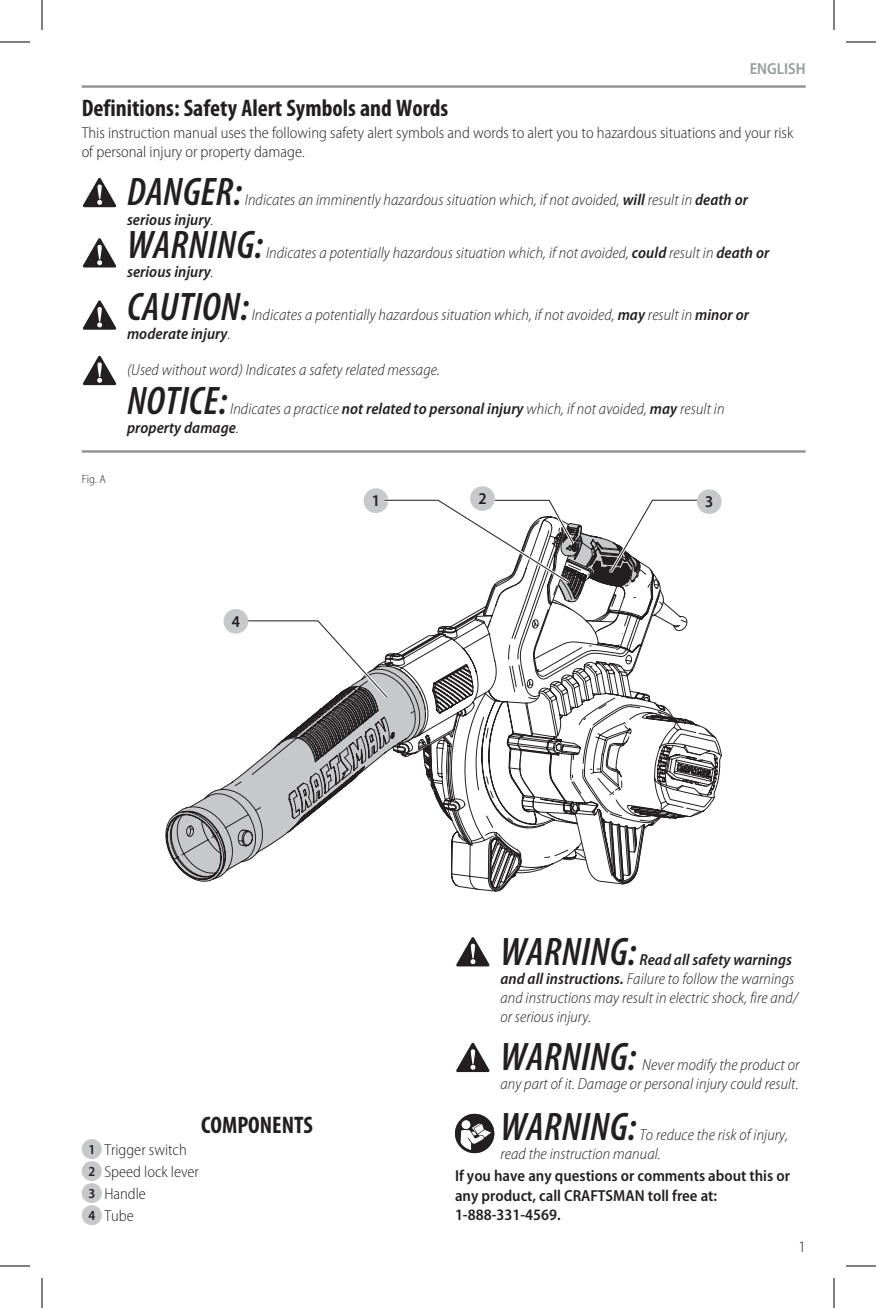
<style>
.page{position:relative;width:876px;height:1308px;background:#fff}
.page>*{position:absolute;margin:0;border:0;box-sizing:border-box;transform-origin:0 0}
.t1{font:64px "Triangle General";color:#231f20}
.t2{font:italic 600 condensed 40px "Myriad Pro";letter-spacing:.005em;color:#231f20}
.t3{font:700 condensed 24px "Myriad Pro";color:#231f20}
.t4{font:600 semi-condensed 16.4px "Myriad Pro";color:#231f20}
.t5{font:italic 300 semi-condensed 16px/19.2px "Myriad Pro";letter-spacing:.005em;color:#231f20}
.t6{font:300 semi-condensed 16px/22px "Myriad Pro";color:#231f20}
.t7{font:600 semi-condensed 16px/19.2px "Myriad Pro";color:#231f20}
.t8{font:italic 600 semi-condensed 16px "Myriad Pro";letter-spacing:.005em;color:#231f20}
.t9{font:600 semi-condensed 16px "Myriad Pro";color:#969d9d}
.t10{font:300 semi-condensed 12px "Myriad Pro";color:#231f20}
.s1{font-family:"Triangle General";font-weight:400;font-style:normal;font-stretch:normal;font-size:64px}
.s2{font-weight:600}
.s3{font-weight:300}
.s4{font-weight:600;font-size:13.8px}
</style>
<div class="page">
<hr style="left:82px;top:85px;width:724px;height:3px;background:#939598">
<hr style="left:82px;top:450px;width:724px;height:3px;background:#939598">
<svg style="left:92px;top:1139px;width:10px;height:86px"></svg>
<div style="left:364px;top:488px;width:24px;height:25px;background:#c7c8ca;border-radius:12px"></div>
<div style="left:470px;top:486px;width:25px;height:25px;background:#c7c8ca;border-radius:12px"></div>
<svg style="left:166px;top:497px;width:556px;height:389px"></svg>
<div style="left:697px;top:489px;width:25px;height:25px;background:#c7c8ca;border-radius:12px"></div>
<svg style="left:455px;top:1114px;width:39px;height:39px"></svg>
<hr style="left:0;top:42px;width:30px;height:1px;background:#000">
<hr style="left:846px;top:42px;width:30px;height:1px;background:#000">
<hr style="left:0;top:1266px;width:30px;height:1px;background:#000">
<hr style="left:846px;top:1266px;width:30px;height:1px;background:#000">
<hr style="left:42px;top:0;width:1px;height:30px;background:#000">
<hr style="left:42px;top:1278px;width:1px;height:30px;background:#000">
<hr style="left:834px;top:0;width:1px;height:30px;background:#000">
<hr style="left:834px;top:1278px;width:1px;height:30px;background:#000">
<p class="t9" style="left:750px;top:60px;width:57px">English</p>
<h3 class="t3" style="left:82px;top:95px;width:368px">Definitions: Safety Alert Symbols and Words</h3>
<p class="t6" style="left:82px;top:124px;width:713px;line-height:19.2px">This instruction manual uses the following safety alert symbols and words to alert you to hazardous situations and your risk of personal injury or property damage.</p>
<h2 class="t2" style="left:82px;top:171px;width:162px"><span class="s1">-</span> DANGER:</h2>
<p class="t5" style="left:245px;top:191px;width:505px">Indicates an imminently hazardous situation which, if not avoided, <span class="s2">will</span> result in <span class="s2">death or</span></p>
<p class="t8" style="left:127px;top:211px;width:88px">serious injury<span class="s3">.</span></p>
<h2 class="t2" style="left:82px;top:223px;width:183px"><span class="s1">-</span> WARNING:</h2>
<p class="t5" style="left:266px;top:243px;width:505px">Indicates a potentially hazardous situation which, if not avoided, <span class="s2">could</span> result in <span class="s2">death or</span></p>
<p class="t8" style="left:127px;top:263px;width:88px">serious injury<span class="s3">.</span></p>
<h2 class="t2" style="left:82px;top:285px;width:169px"><span class="s1">-</span> CAUTION:</h2>
<p class="t5" style="left:252px;top:305px;width:499px">Indicates a potentially hazardous situation which, if not avoided, <span class="s2">may</span> result in <span class="s2">minor or</span></p>
<p class="t8" style="left:127px;top:325px;width:105px">moderate injury<span class="s3">.</span></p>
<h1 class="t1" style="left:82px;top:342px;width:37px">-</h1>
<p class="t5" style="left:127px;top:361px;width:314px">(Used without word) Indicates a safety related message.</p>
<h2 class="t2" style="left:127px;top:379px;width:102px">NOTICE:</h2>
<p class="t5" style="left:127px;top:400px;width:599px;text-indent:103px">Indicates a practice <span class="s2">not related to personal injury</span> which, if not avoided, <span class="s2">may</span> result in <span class="s2">property damage</span>.</p>
<p class="t10" style="left:82px;top:472px;width:26px">Fig. A</p>
<p class="t4" style="left:232px;top:612px;width:10px">4</p>
<p class="t4" style="left:372px;top:492px;width:10px">1</p>
<p class="t4" style="left:478px;top:490px;width:10px">2</p>
<p class="t4" style="left:705px;top:493px;width:10px">3</p>
<h3 class="t3" style="left:201px;top:1111px;width:113px">COMPONENTS</h3>
<p class="t6" style="left:89px;top:1139px;width:112px"><span class="s4">1</span> Trigger switch<br><span class="s4">2</span> Speed lock lever<br><span class="s4">3</span> Handle<br><span class="s4">4</span> Tube</p>
<h2 class="t2" style="left:455px;top:930px;width:183px"><span class="s1">-</span> WARNING:</h2>
<p class="t5" style="left:500px;top:950px;width:299px;text-indent:139px"><span class="s2">Read all safety warnings and all instructions.</span> Failure to follow the warnings and instructions may result in electric shock, fire and/ or serious injury.</p>
<h2 class="t2" style="left:455px;top:1036px;width:183px"><span class="s1">-</span> WARNING:</h2>
<p class="t5" style="left:500px;top:1056px;width:301px;text-align:right">Never modify the product or<br>any part of it. Damage or personal injury could result.</p>
<h2 class="t2" style="left:500px;top:1106px;width:138px">WARNING:</h2>
<p class="t5" style="left:500px;top:1126px;width:289px;text-indent:139px">To reduce the risk of injury, read the instruction manual.</p>
<p class="t7" style="left:455px;top:1167px;width:336px">If you have any questions or comments about this or any product, call CRAFTSMAN toll free at:<br>1-888-331-4569.</p>
<p class="t6" style="left:798px;top:1236px;width:9px">1</p>
</div>
